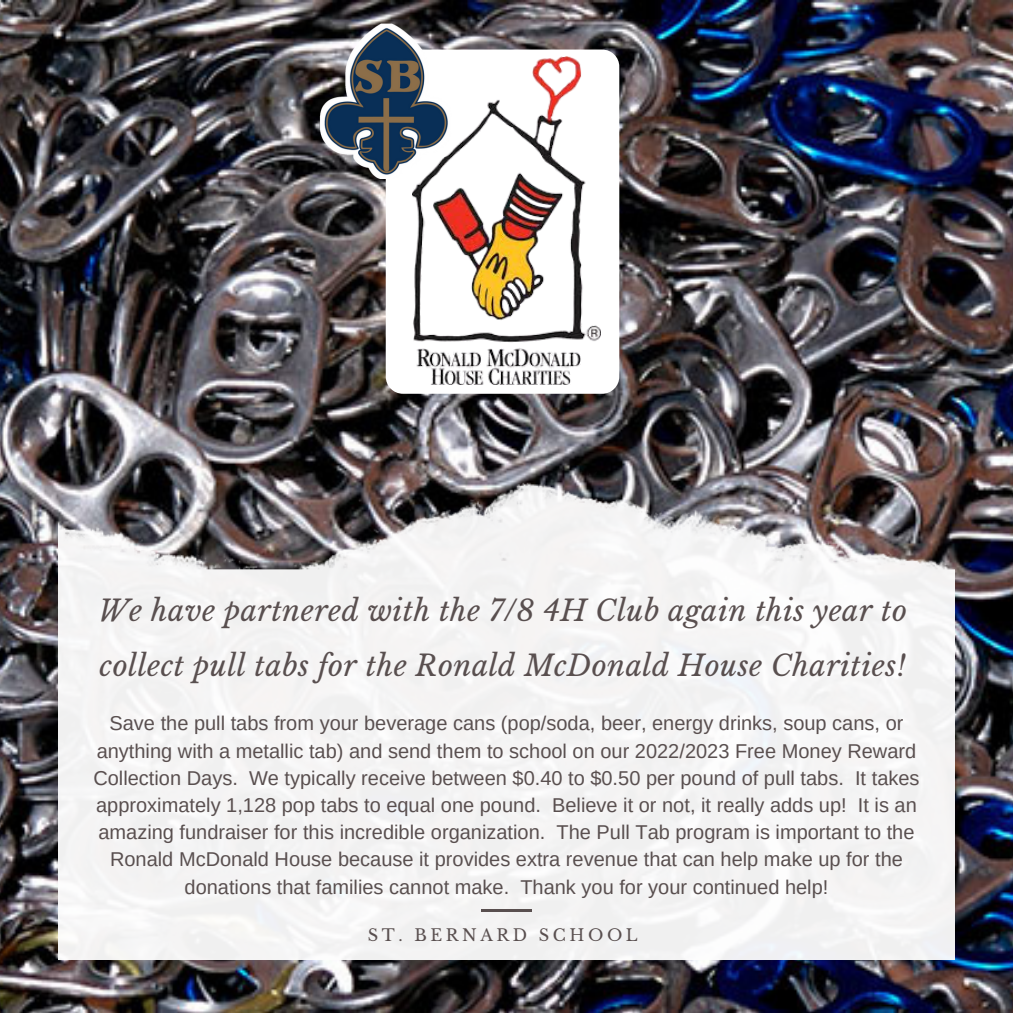
<style>
.page{position:relative;width:1013px;height:1013px;background:#fff}
.page>*{position:absolute;margin:0;border:0;box-sizing:border-box;transform-origin:0 0}
.t1{font:italic 28.75px/54.4px "Libre Baskerville";letter-spacing:.015em;color:#594f4f}
.t2{font:20px/27.2px "Arimo";color:#594f4f;text-align:center}
.t3{font:16.25px "Libre Baskerville";letter-spacing:.22em;color:#594f4f}
</style>
<div class="page">
<img style="left:0;top:0;width:1012px;height:1012px">
<img style="left:58px;top:466px;width:896px;height:493px">
<hr style="left:481px;top:909px;width:51px;height:3px;background:#594f4f">
<div style="left:386px;top:50px;width:233px;height:344px;background:#fff;border-radius:17px"></div>
<img style="left:412px;top:56px;width:189px;height:328px">
<img style="left:308px;top:24px;width:155px;height:155px">
<h1 class="t1" style="left:98px;top:584px;width:810px">We have partnered with the 7/8 4H Club again this year to collect pull tabs for the Ronald McDonald House Charities!</h1>
<p class="t2" style="left:93px;top:709px;width:827px">Save the pull tabs from your beverage cans (pop/soda, beer, energy drinks, soup cans, or anything with a metallic tab) and send them to school on our 2022/2023 Free Money Reward Collection Days. We typically receive between $0.40 to $0.50 per pound of pull tabs. It takes approximately 1,128 pop tabs to equal one pound. Believe it or not, it really adds up! It is an amazing fundraiser for this incredible organization. The Pull Tab program is important to the Ronald McDonald House because it provides extra revenue that can help make up for the donations that families cannot make. Thank you for your continued help!</p>
<p class="t3" style="left:368px;top:924px;width:271px">ST. BERNARD SCHOOL</p>
</div>
